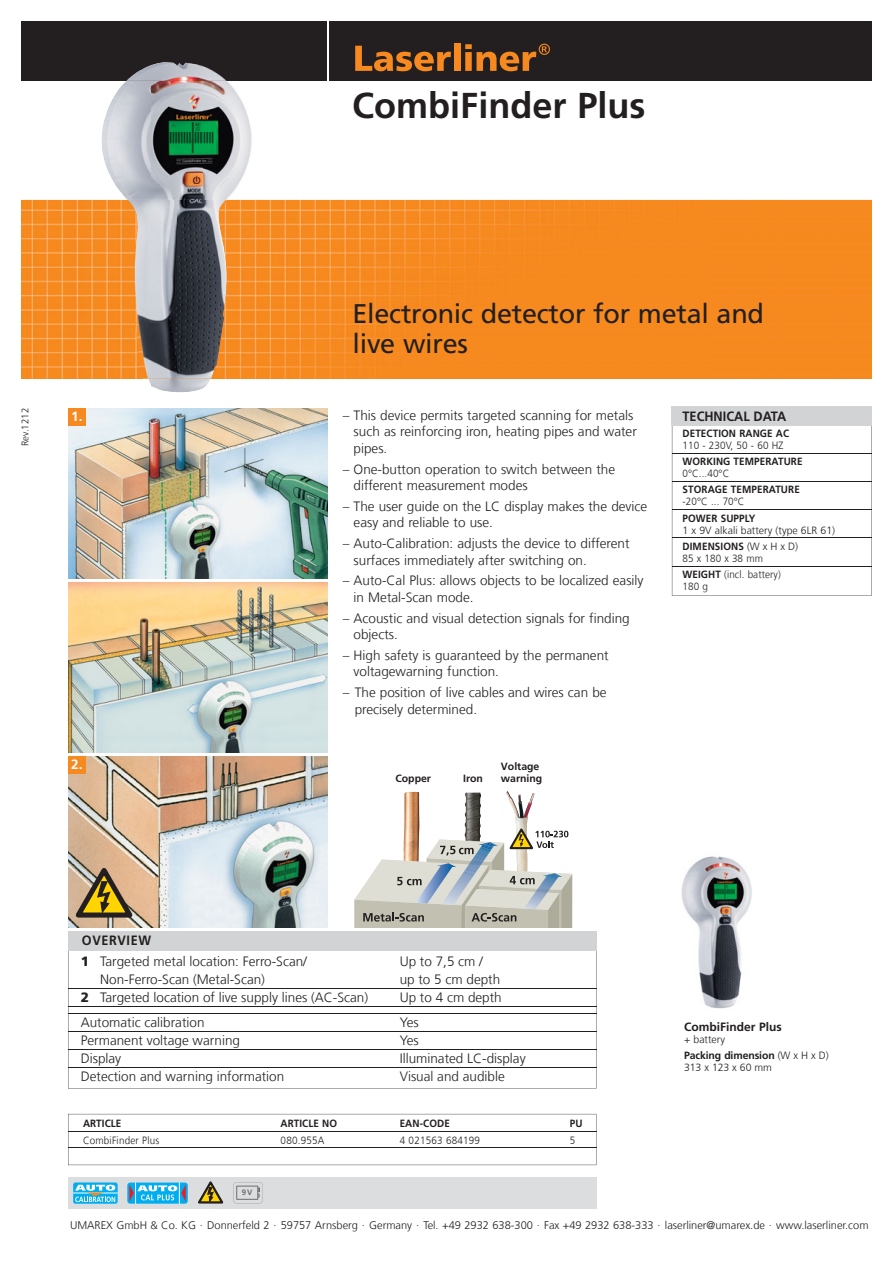
<style>
.page{position:relative;width:893px;height:1263px;background:#fff}
.page>*{position:absolute;margin:0;border:0;box-sizing:border-box;transform-origin:0 0}
.t1{font:700 36px "Frutiger LT Com";color:#231f20}
.t2{font:27px/30px "Frutiger LT Com";letter-spacing:-.01em;color:#231f20}
.t3{font:300 13.5px/16.5px "Frutiger LT Com";color:#231f20}
.t4{font:700 13.5px "Frutiger LT Com";color:#231f20;scale:.94 1}
.t5{font:700 13.5px "Frutiger LT Com";letter-spacing:.05em;color:#231f20;scale:.94 1}
.t6{font:700 13.5px "Frutiger LT Com";color:#fff}
.t7{font:700 12px "Frutiger LT Com";color:#231f20}
.t8{font:300 11.1px "Frutiger LT Com";color:#231f20}
.t9{font:300 10.5px/16.2px "Frutiger LT Com";letter-spacing:.01em;color:#231f20;scale:.94 1}
.t10{font:700 10.5px "Frutiger LT Com";letter-spacing:.01em;color:#231f20;scale:.94 1}
.t11{font:300 10.5px/16.2px "Frutiger LT Com";letter-spacing:.01em;color:#231f20}
.t12{font:700 10.5px/16.2px "Frutiger LT Com";letter-spacing:-.01em;color:#231f20}
.t13{font:700 10.5px/12px "Frutiger LT Com";letter-spacing:.01em;color:#231f20}
.t14{font:300 10.5px "Frutiger LT Com";letter-spacing:-.01em;color:#231f20}
.t15{font:300 9.6px "Frutiger LT Com";color:#231f20}
.t16{font:700 7.8px "Frutiger LT Com";color:#6d6e70}
.s1{font-weight:700}
.s2{font-weight:900}
.s3{font-weight:300}
</style>
<div class="page">
<img style="left:68px;top:757px;width:259px;height:170px">
<svg style="left:70px;top:860px;width:67px;height:62px"></svg>
<div style="left:68px;top:1178px;width:528px;height:31px;background:#dcddde"></div>
<img style="left:681px;top:856px;width:71px;height:153px">
<img style="left:68px;top:583px;width:259px;height:170px">
<img style="left:21px;top:200px;width:851px;height:179px">
<div style="left:21px;top:21px;width:851px;height:60px;background:#231f20"></div>
<hr style="left:327px;top:20px;width:2px;height:62px;background:#fff">
<svg style="left:355px;top:46px;width:96px;height:25px"></svg>
<div style="left:454px;top:44px;width:6px;height:27px;background:#f6891f"></div>
<svg style="left:465px;top:44px;width:85px;height:27px"></svg>
<svg style="left:672px;top:425px;width:200px;height:171px"></svg>
<div style="left:672px;top:406px;width:200px;height:19px;background:#d1d3d4"></div>
<img style="left:68px;top:408px;width:259px;height:170px">
<img style="left:101px;top:81px;width:151px;height:104px">
<img style="left:114px;top:185px;width:128px;height:16px">
<svg style="left:148px;top:379px;width:4px;height:8px"></svg>
<img style="left:152px;top:379px;width:51px;height:14px">
<svg style="left:203px;top:379px;width:7px;height:9px"></svg>
<img style="left:127px;top:200px;width:101px;height:134px">
<img style="left:135px;top:334px;width:88px;height:45px">
<img style="left:126px;top:62px;width:101px;height:19px">
<div style="left:68px;top:408px;width:17px;height:17px;background:#f6891f"></div>
<div style="left:68px;top:757px;width:17px;height:17px;background:#f6891f"></div>
<img style="left:506px;top:791px;width:28px;height:34px">
<img style="left:464px;top:793px;width:17px;height:32px">
<img style="left:404px;top:792px;width:15px;height:33px">
<svg style="left:354px;top:825px;width:218px;height:102px"></svg>
<svg style="left:233px;top:1182px;width:30px;height:21px"></svg>
<svg style="left:198px;top:1181px;width:25px;height:23px"></svg>
<svg style="left:73px;top:1183px;width:45px;height:21px"></svg>
<div style="left:127px;top:1183px;width:61px;height:21px;background:#00aeef;border-radius:3px"></div>
<svg style="left:129px;top:1183px;width:57px;height:21px"></svg>
<hr style="left:672px;top:453px;width:200px;height:1px;background:#231f20">
<hr style="left:672px;top:481px;width:200px;height:1px;background:#231f20">
<hr style="left:672px;top:510px;width:200px;height:1px;background:#231f20">
<hr style="left:672px;top:538px;width:200px;height:1px;background:#231f20">
<hr style="left:672px;top:566px;width:200px;height:1px;background:#231f20">
<svg style="left:68px;top:950px;width:528px;height:139px"></svg>
<div style="left:68px;top:931px;width:528px;height:19px;background:#d1d3d4"></div>
<hr style="left:68px;top:988px;width:319px;height:1px;background:#231f20">
<hr style="left:68px;top:1006px;width:319px;height:1px;background:#231f20">
<hr style="left:68px;top:1013px;width:319px;height:1px;background:#231f20">
<hr style="left:68px;top:1031px;width:319px;height:1px;background:#231f20">
<hr style="left:68px;top:1049px;width:319px;height:1px;background:#231f20">
<hr style="left:68px;top:1067px;width:319px;height:1px;background:#231f20">
<hr style="left:387px;top:988px;width:209px;height:1px;background:#231f20">
<hr style="left:387px;top:1006px;width:209px;height:1px;background:#231f20">
<hr style="left:387px;top:1013px;width:209px;height:1px;background:#231f20">
<hr style="left:387px;top:1031px;width:209px;height:1px;background:#231f20">
<hr style="left:387px;top:1049px;width:209px;height:1px;background:#231f20">
<hr style="left:387px;top:1067px;width:209px;height:1px;background:#231f20">
<svg style="left:68px;top:1114px;width:528px;height:51px"></svg>
<hr style="left:68px;top:1131px;width:528px;height:1px;background:#231f20">
<hr style="left:68px;top:1148px;width:528px;height:1px;background:#231f20">
<h1 class="t1" style="left:352px;top:91px;width:295px">CombiFinder Plus</h1>
<p class="t15" style="left:21px;top:446px;width:39px;rotate:-90deg">Rev.1212</p>
<p class="t6" style="left:71px;top:410px;width:13px">1.</p>
<p class="t6" style="left:71px;top:759px;width:13px">2.</p>
<p class="t5" style="left:82px;top:935px;width:75px">OVERVIEW</p>
<h2 class="t2" style="left:353px;top:301px;width:413px">Electronic detector for metal and live wires</h2>
<p class="t3" style="left:354px;top:408px;width:285px;text-indent:-11px">– This device permits targeted scanning for metals such as reinforcing iron, heating pipes and water pipes.</p>
<p class="t3" style="left:354px;top:462px;width:263px;text-indent:-11px">– One-button operation to switch between the different measurement modes</p>
<p class="t3" style="left:354px;top:499px;width:295px;text-indent:-11px">– The user guide on the LC display makes the device easy and reliable to use.</p>
<p class="t3" style="left:354px;top:537px;width:277px;text-indent:-11px">– Auto-Calibration: adjusts the device to different surfaces immediately after switching on.</p>
<p class="t3" style="left:354px;top:574px;width:291px;text-indent:-11px">– Auto-Cal Plus: allows objects to be localized easily in Metal-Scan mode.</p>
<p class="t3" style="left:354px;top:611px;width:278px;text-indent:-11px">– Acoustic and visual detection signals for finding objects.</p>
<p class="t3" style="left:354px;top:648px;width:257px;text-indent:-11px">– High safety is guaranteed by the permanent voltagewarning function.</p>
<p class="t3" style="left:355px;top:686px;width:253px;text-indent:-12px">– The position of live cables and wires can be precisely determined.</p>
<p class="t13" style="left:395px;top:773px;width:37px">Copper</p>
<p class="t13" style="left:463px;top:773px;width:21px">Iron</p>
<p class="t13" style="left:501px;top:761px;width:43px">Voltage warning</p>
<p class="t4" style="left:682px;top:410px;width:112px">TECHNICAL DATA</p>
<p class="t10" style="left:682px;top:429px;width:115px">DETECTION RANGE AC</p>
<p class="t9" style="left:682px;top:438px;width:109px">110 - 230V, 50 - 60 HZ</p>
<p class="t10" style="left:682px;top:457px;width:129px">WORKING TEMPERATURE</p>
<p class="t9" style="left:682px;top:466px;width:51px">0°C...40°C</p>
<p class="t10" style="left:682px;top:485px;width:126px">STORAGE TEMPERATURE</p>
<p class="t9" style="left:682px;top:495px;width:67px">-20°C ... 70°C</p>
<p class="t10" style="left:682px;top:514px;width:79px">POWER SUPPLY</p>
<p class="t11" style="left:682px;top:523px;width:154px">1 x 9V alkali battery (type 6LR 61)<br><span class="s1">DIMENSIONS</span> (W x H x D)</p>
<p class="t9" style="left:682px;top:551px;width:106px">85 x 180 x 38 mm<br><span class="s1">WEIGHT</span> (incl. battery)</p>
<p class="t9" style="left:682px;top:579px;width:29px">180 g</p>
<p class="t3" style="left:81px;top:954px;width:228px"><span class="s2">1</span> Targeted metal location: Ferro-Scan/</p>
<p class="t3" style="left:100px;top:972px;width:166px">Non-Ferro-Scan (Metal-Scan)</p>
<p class="t3" style="left:81px;top:990px;width:289px"><span class="s2">2</span> Targeted location of live supply lines (AC-Scan)</p>
<p class="t3" style="left:81px;top:1015px;width:205px;line-height:18px">Automatic calibration<br>Permanent voltage warning<br>Display<br>Detection and warning information</p>
<p class="t3" style="left:400px;top:953px;width:104px;line-height:18px">Up to 7,5 cm /<br>up to 5 cm depth<br>Up to 4 cm depth</p>
<p class="t3" style="left:400px;top:1015px;width:127px;line-height:18px">Yes<br>Yes<br>Illuminated LC-display<br>Visual and audible</p>
<p class="t10" style="left:83px;top:1119px;width:42px">ARTICLE</p>
<p class="t10" style="left:281px;top:1119px;width:62px">ARTICLE NO</p>
<p class="t10" style="left:400px;top:1119px;width:55px">EAN-CODE</p>
<p class="t10" style="left:570px;top:1119px;width:15px">PU</p>
<p class="t9" style="left:83px;top:1133px;width:83px">CombiFinder Plus</p>
<p class="t9" style="left:281px;top:1133px;width:48px">080.955A</p>
<p class="t9" style="left:400px;top:1133px;width:87px">4 021563 684199</p>
<p class="t9" style="left:570px;top:1133px;width:7px">5</p>
<p class="t7" style="left:684px;top:1022px;width:99px">CombiFinder Plus</p>
<p class="t12" style="left:684px;top:1032px;width:146px"><span class="s3">+ battery<br></span>Packing dimension <span class="s3">(W x H x D)</span></p>
<p class="t14" style="left:684px;top:1063px;width:89px">313 x 123 x 60 mm</p>
<p class="t16" style="left:242px;top:1189px;width:12px">9 V</p>
<p class="t8" style="left:70px;top:1220px;width:800px">UMAREX GmbH &amp; Co. KG . Donnerfeld 2 . 59757 Arnsberg . Germany . Tel. +49 2932 638-300 . Fax +49 2932 638-333 . laserliner@umarex.de . www.laserliner.com</p>
</div>
